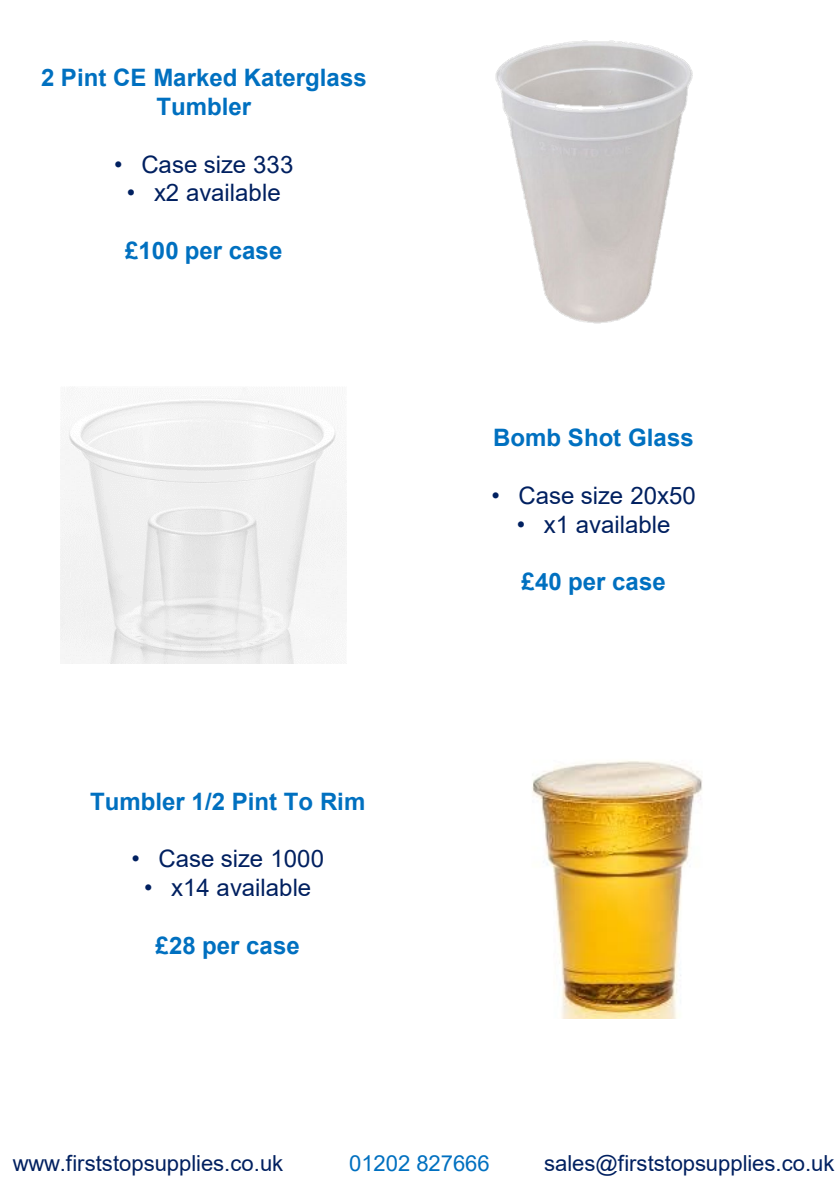
<style>
.page{position:relative;width:840px;height:1192px;background:#fff}
.page>*{position:absolute;margin:0;border:0;box-sizing:border-box;transform-origin:0 0}
.t1{font:700 24px/28.8px "Arial";color:#0070c0;text-align:center}
.t2{font:24px "Arial";color:#002060}
.t3{font:22px "Arial";color:#002060}
.t4{font:22px "Arial";color:#0070c0}
</style>
<div class="page">
<img style="left:495px;top:40px;width:198px;height:284px">
<img style="left:60px;top:388px;width:287px;height:275px">
<img style="left:532px;top:760px;width:170px;height:257px">
<p class="t1" style="left:41px;top:63px;width:327px">2 Pint CE Marked Katerglass<br>Tumbler</p>
<p class="t2" style="left:114px;top:147px;width:181px">• Case size 333</p>
<p class="t2" style="left:127px;top:176px;width:155px">• x2 available</p>
<p class="t1" style="left:125px;top:236px;width:159px">£100 per case</p>
<p class="t1" style="left:90px;top:786px;width:277px">Tumbler 1/2 Pint To Rim</p>
<p class="t2" style="left:131px;top:842px;width:194px">• Case size 1000</p>
<p class="t2" style="left:144px;top:870px;width:169px">• x14 available</p>
<p class="t1" style="left:156px;top:930px;width:146px">£28 per case</p>
<p class="t1" style="left:493px;top:423px;width:202px">Bomb Shot Glass</p>
<p class="t2" style="left:491px;top:479px;width:206px">• Case size 20x50</p>
<p class="t2" style="left:517px;top:507px;width:155px">• x1 available</p>
<p class="t1" style="left:522px;top:567px;width:146px">£40 per case</p>
<p class="t3" style="left:13px;top:1147px;width:272px">www.firststopsupplies.co.uk</p>
<p class="t4" style="left:349px;top:1147px;width:142px">01202 827666</p>
<p class="t3" style="left:544px;top:1147px;width:292px">sales@firststopsupplies.co.uk</p>
</div>
